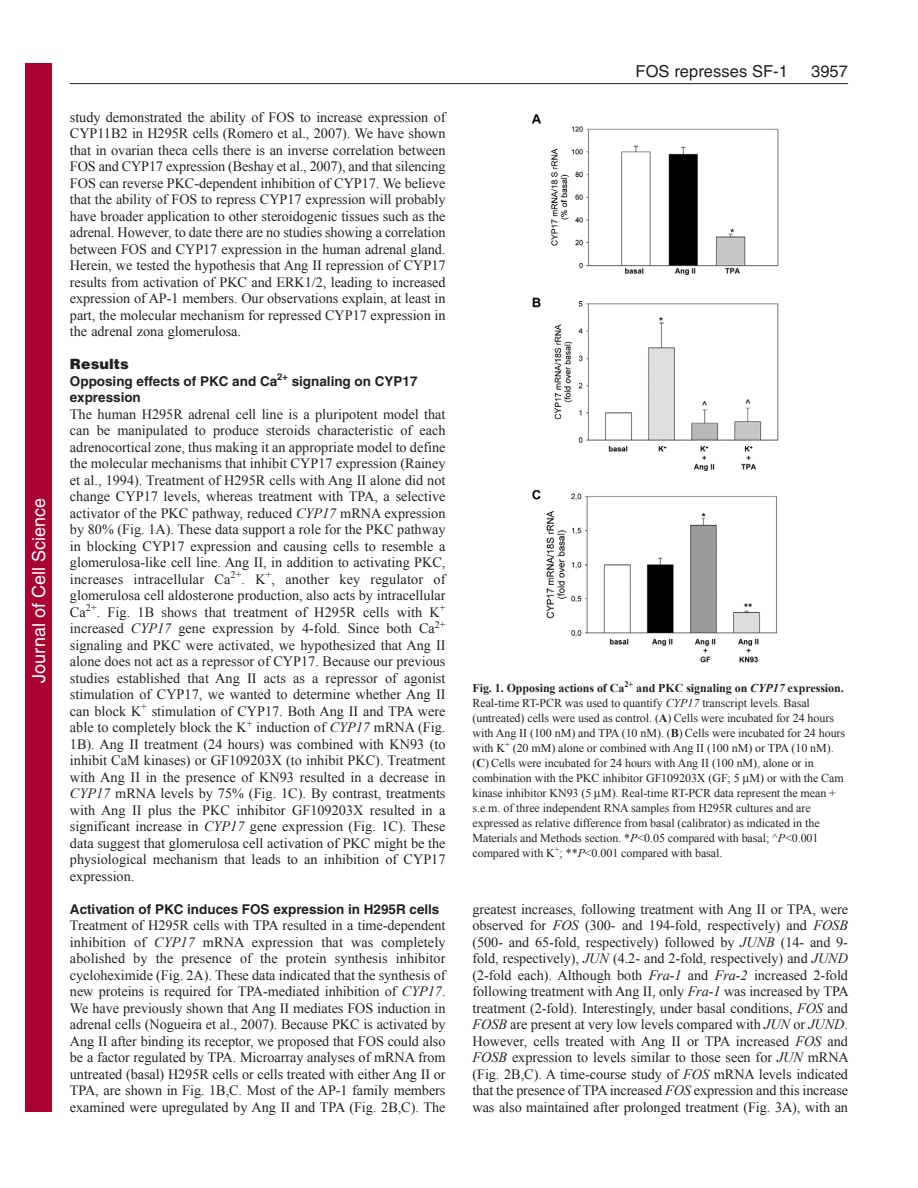
<style>
.page{position:relative;width:918px;height:1188px;background:#fff}
.page>*{position:absolute;margin:0;border:0;box-sizing:border-box;transform-origin:0 0}
.t1{font:18px "Helvetica";color:#fff}
.t2{font:16.5px "Helvetica";letter-spacing:.005em;color:#231f20}
.t3{font:14.25px/16.5px "Times New Roman";letter-spacing:-.005em;color:#231f20;text-align:justify}
.t4{font:900 14.25px "Helvetica";letter-spacing:.005em;color:#231f20}
.t5{font:700 13.5px/16.5px "Helvetica";color:#231f20}
.t6{font:12px/15px "Times New Roman";letter-spacing:-.005em;color:#231f20}
.s1{font-style:italic}
.s2{font-weight:700}
.s3{font-weight:700;font-style:italic}
</style>
<div class="page">
<hr style="left:70px;top:83px;width:778px;height:1px;background:#231f20">
<img style="left:531px;top:114px;width:248px;height:549px">
<div style="left:26px;top:64px;width:26px;height:1048px;background:#a90332"></div>
<p class="t1" style="left:28px;top:683px;width:186px;rotate:-90deg">Journal of Cell Science</p>
<p class="t3" style="left:70px;top:108px;width:377px">study demonstrated the ability of FOS to increase expression of CYP11B2 in H295R cells (Romero et al., 2007). We have shown that in ovarian theca cells there is an inverse correlation between FOS and CYP17 expression (Beshay et al., 2007), and that silencing FOS can reverse PKC-dependent inhibition of CYP17. We believe that the ability of FOS to repress CYP17 expression will probably have broader application to other steroidogenic tissues such as the adrenal. However, to date there are no studies showing a correlation between FOS and CYP17 expression in the human adrenal gland.<br>Herein, we tested the hypothesis that Ang II repression of CYP17 results from activation of PKC and ERK1/2, leading to increased expression of AP-1 members. Our observations explain, at least in part, the molecular mechanism for repressed CYP17 expression in the adrenal zona glomerulosa.</p>
<p class="t4" style="left:70px;top:359px;width:60px">Results</p>
<p class="t5" style="left:70px;top:374px;width:349px">Opposing effects of PKC and Ca<sup>2+</sup> signaling on CYP17 expression</p>
<p class="t3" style="left:70px;top:405px;width:377px">The human H295R adrenal cell line is a pluripotent model that can be manipulated to produce steroids characteristic of each adrenocortical zone, thus making it an appropriate model to define the molecular mechanisms that inhibit CYP17 expression (Rainey et al., 1994). Treatment of H295R cells with Ang II alone did not change CYP17 levels, whereas treatment with TPA, a selective activator of the PKC pathway, reduced <span class="s1">CYP17</span> mRNA expression by 80% (Fig. 1A). These data support a role for the PKC pathway in blocking CYP17 expression and causing cells to resemble a glomerulosa-like cell line. Ang II, in addition to activating PKC, increases intracellular Ca<sup>2+</sup>. K<sup>+</sup>, another key regulator of glomerulosa cell aldosterone production, also acts by intracellular Ca<sup>2+</sup>. Fig. 1B shows that treatment of H295R cells with K<sup>+ </sup>increased <span class="s1">CYP17</span> gene expression by 4-fold. Since both Ca<sup>2+ </sup>signaling and PKC were activated, we hypothesized that Ang II alone does not act as a repressor of CYP17. Because our previous studies established that Ang II acts as a repressor of agonist stimulation of CYP17, we wanted to determine whether Ang II can block K<sup>+</sup> stimulation of CYP17. Both Ang II and TPA were able to completely block the K<sup>+</sup> induction of <span class="s1">CYP17</span> mRNA (Fig.<br>1B). Ang II treatment (24 hours) was combined with KN93 (to inhibit CaM kinases) or GF109203X (to inhibit PKC). Treatment with Ang II in the presence of KN93 resulted in a decrease in <span class="s1">CYP17</span> mRNA levels by 75% (Fig. 1C). By contrast, treatments with Ang II plus the PKC inhibitor GF109203X resulted in a significant increase in <span class="s1">CYP17</span> gene expression (Fig. 1C). These data suggest that glomerulosa cell activation of PKC might be the physiological mechanism that leads to an inhibition of CYP17 expression.</p>
<p class="t5" style="left:70px;top:902px;width:371px">Activation of PKC induces FOS expression in H295R cells</p>
<p class="t3" style="left:70px;top:917px;width:377px">Treatment of H295R cells with TPA resulted in a time-dependent inhibition of <span class="s1">CYP17</span> mRNA expression that was completely abolished by the presence of the protein synthesis inhibitor cycloheximide (Fig. 2A). These data indicated that the synthesis of new proteins is required for TPA-mediated inhibition of <span class="s1">CYP17</span>.<br>We have previously shown that Ang II mediates FOS induction in adrenal cells (Nogueira et al., 2007). Because PKC is activated by Ang II after binding its receptor, we proposed that FOS could also be a factor regulated by TPA. Microarray analyses of mRNA from untreated (basal) H295R cells or cells treated with either Ang II or TPA, are shown in Fig. 1B,C. Most of the AP-1 family members examined were upregulated by Ang II and TPA (Fig. 2B,C). The</p>
<p class="t2" style="left:636px;top:65px;width:154px">FOS represses SF-1</p>
<p class="t2" style="left:811px;top:65px;width:38px">3957</p>
<p class="t6" style="left:472px;top:680px;width:374px"><span class="s2">Fig. 1. Opposing actions of Ca</span><sup>2+</sup> <span class="s2">and PKC signaling on</span> <span class="s3">CYP17</span> <span class="s2">expression.<br></span>Real-time RT-PCR was used to quantify <span class="s1">CYP17</span> transcript levels. Basal (untreated) cells were used as control. (<span class="s2">A</span>) Cells were incubated for 24 hours with Ang II (100 nM) and TPA (10 nM). (<span class="s2">B</span>) Cells were incubated for 24 hours with K<sup>+</sup> (20 mM) alone or combined with Ang II (100 nM) or TPA (10 nM). (<span class="s2">C</span>) Cells were incubated for 24 hours with Ang II (100 nM), alone or in combination with the PKC inhibitor GF109203X (GF; 5 M) or with the Cam kinase inhibitor KN93 (5 M). Real-time RT-PCR data represent the mean + s.e.m. of three independent RNA samples from H295R cultures and are expressed as relative difference from basal (calibrator) as indicated in the Materials and Methods section. *<span class="s1">P</span>&lt;0.05 compared with basal; ^<span class="s1">P</span>&lt;0.001 compared with K<sup>+</sup>; **<span class="s1">P</span>&lt;0.001 compared with basal.</p>
<p class="t3" style="left:472px;top:900px;width:378px">greatest increases, following treatment with Ang II or TPA, were observed for <span class="s1">FOS</span> (300- and 194-fold, respectively) and <span class="s1">FOSB </span>(500- and 65-fold, respectively) followed by <span class="s1">JUNB</span> (14- and 9- fold, respectively), <span class="s1">JUN</span> (4.2- and 2-fold, respectively) and <span class="s1">JUND </span>(2-fold each). Although both <span class="s1">Fra-1</span> and <span class="s1">Fra-2</span> increased 2-fold following treatment with Ang II, only <span class="s1">Fra-1</span> was increased by TPA treatment (2-fold). Interestingly, under basal conditions, <span class="s1">FOS</span> and <span class="s1">FOSB</span> are present at very low levels compared with <span class="s1">JUN</span> or <span class="s1">JUND</span>.<br>However, cells treated with Ang II or TPA increased <span class="s1">FOS</span> and <span class="s1">FOSB</span> expression to levels similar to those seen for <span class="s1">JUN</span> mRNA (Fig. 2B,C). A time-course study of <span class="s1">FOS</span> mRNA levels indicated that the presence of TPA increased <span class="s1">FOS</span> expression and this increase was also maintained after prolonged treatment (Fig. 3A), with an</p>
</div>
